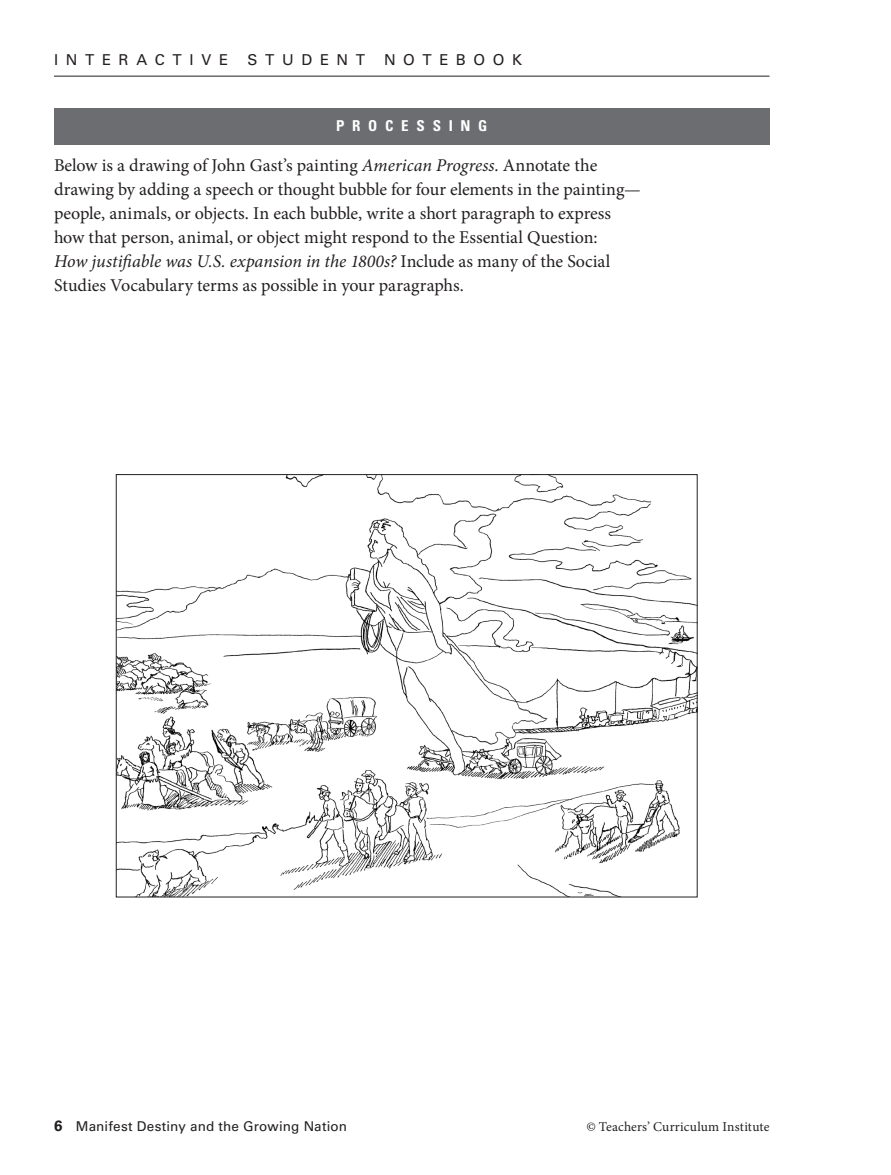
<style>
.page{position:relative;width:891px;height:1175px;background:#fff}
.page>*{position:absolute;margin:0;border:0;box-sizing:border-box;transform-origin:0 0}
.TXT_text_-_no_indent{font:18px/24px "Minion Pro";letter-spacing:-.005em;color:#231f20}
.t1{font:15px "Univers LT Std";letter-spacing:.51em;color:#231f20}
.TXT_text_in_box{font:700 condensed 15px "Univers LT Std";letter-spacing:.51em;color:#fff}
.t2{font:13.5px "Univers LT Std";letter-spacing:.01em;color:#231f20}
.t3{font:13.5px "Minion Pro";letter-spacing:.01em;color:#231f20}
.s1{font-style:italic}
.s2{font-weight:700;font-size:15px}
</style>
<div class="page">
<hr style="left:54px;top:76px;width:716px;height:1px;background:#231f20">
<div style="left:54px;top:108px;width:716px;height:36px;background:#6c6d70"></div>
<img style="left:118px;top:476px;width:578px;height:419px">
<p class="t1" style="left:54px;top:51px;width:176px">INTERACTIVE</p>
<p class="t1" style="left:248px;top:51px;width:119px">STUDENT</p>
<p class="t1" style="left:384px;top:51px;width:139px">NOTEBOOK</p>
<p class="TXT_text_in_box" style="left:336px;top:117px;width:153px">PROCESSING</p>
<p class="TXT_text_-_no_indent" style="left:54px;top:153px;width:588px">Below is a drawing of John Gast’s painting <span class="s1">American Progress</span>. Annotate the drawing by adding a speech or thought bubble for four elements in the painting— people, animals, or objects. In each bubble, write a short paragraph to express how that person, animal, or object might respond to the Essential Question:<br><span class="s1">How justifiable was U.S. expansion in the 1800s?</span> Include as many of the Social Studies Vocabulary terms as possible in your paragraphs.</p>
<p class="t2" style="left:54px;top:1118px;width:295px"><span class="s2">6</span> Manifest Destiny and the Growing Nation</p>
<p class="t3" style="left:586px;top:1118px;width:185px">© Teachers’ Curriculum Institute</p>
</div>
